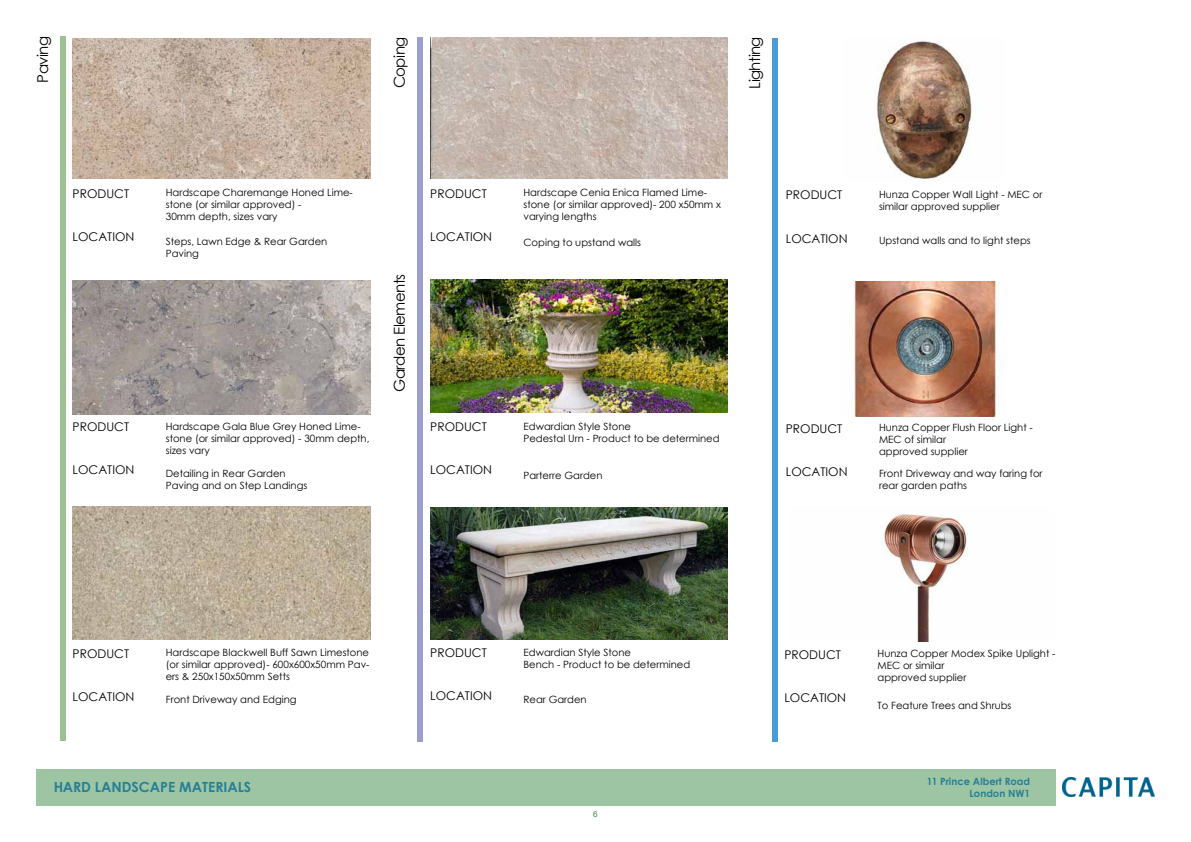
<style>
.page{position:relative;width:1191px;height:842px;background:#fff}
.page>*{position:absolute;margin:0;border:0;box-sizing:border-box;transform-origin:0 0}
.t1{font:15px "Century Gothic";letter-spacing:-.04em;color:#000}
.t2{font:700 14px "Century Gothic";color:#006891}
.t3{font:12px "Century Gothic";color:#000}
.t4{font:10px/12px "Century Gothic";color:#000}
.t5{font:700 10px "Century Gothic";color:#006891}
.t6{font:8px "Arial";color:#3c8c47}
</style>
<div class="page">
<div style="left:36px;top:769px;width:1019px;height:37px;background:#9dc5a3"></div>
<img style="left:1062px;top:778px;width:93px;height:19px">
<img style="left:73px;top:38px;width:297px;height:141px">
<img style="left:430px;top:279px;width:297px;height:134px">
<div style="left:61px;top:37px;width:5px;height:704px;background:#9dc191"></div>
<div style="left:417px;top:38px;width:5px;height:704px;background:#9c9ece"></div>
<div style="left:772px;top:38px;width:5px;height:704px;background:#4b9cd6"></div>
<img style="left:73px;top:280px;width:297px;height:135px">
<img style="left:431px;top:507px;width:296px;height:132px">
<img style="left:73px;top:506px;width:297px;height:133px">
<img style="left:876px;top:41px;width:96px;height:138px">
<img style="left:854px;top:282px;width:142px;height:134px">
<img style="left:883px;top:513px;width:85px;height:128px">
<img style="left:430px;top:38px;width:297px;height:141px">
<h1 class="t1" style="left:32px;top:83px;width:48px;rotate:-90deg">Paving</h1>
<h1 class="t1" style="left:389px;top:88px;width:53px;rotate:-90deg">Coping</h1>
<h1 class="t1" style="left:744px;top:89px;width:54px;rotate:-90deg">Lighting</h1>
<p class="t3" style="left:73px;top:185px;width:58px">PRODUCT</p>
<p class="t3" style="left:73px;top:228px;width:63px">LOCATION</p>
<p class="t3" style="left:73px;top:418px;width:58px">PRODUCT</p>
<p class="t3" style="left:73px;top:462px;width:63px">LOCATION</p>
<p class="t4" style="left:166px;top:186px;width:189px">Hardscape Charemange Honed Lime&shy;stone (or similar approved) -<br>30mm depth, sizes vary</p>
<p class="t4" style="left:523px;top:186px;width:199px">Hardscape Cenia Enica Flamed Lime&shy;stone (or similar approved)- 200 x50mm x varying lengths</p>
<p class="t4" style="left:879px;top:188px;width:165px">Hunza Copper Wall Light - MEC or similar approved supplier</p>
<p class="t3" style="left:430px;top:185px;width:58px">PRODUCT</p>
<p class="t3" style="left:430px;top:228px;width:63px">LOCATION</p>
<p class="t3" style="left:786px;top:187px;width:58px">PRODUCT</p>
<p class="t3" style="left:786px;top:230px;width:63px">LOCATION</p>
<p class="t4" style="left:166px;top:235px;width:163px">Steps, Lawn Edge &amp; Rear Garden<br>Paving</p>
<p class="t4" style="left:523px;top:236px;width:119px">Coping to upstand walls</p>
<p class="t4" style="left:879px;top:234px;width:153px">Upstand walls and to light steps</p>
<h1 class="t1" style="left:389px;top:392px;width:119px;rotate:-90deg">Garden Elements</h1>
<p class="t4" style="left:166px;top:420px;width:205px">Hardscape Gala Blue Grey Honed Lime&shy;stone (or similar approved) - 30mm depth, sizes vary</p>
<p class="t4" style="left:523px;top:420px;width:198px">Edwardian Style Stone<br>Pedestal Urn - Product to be determined</p>
<p class="t4" style="left:879px;top:421px;width:155px">Hunza Copper Flush Floor Light -<br>MEC of similar<br>approved supplier</p>
<p class="t3" style="left:430px;top:418px;width:58px">PRODUCT</p>
<p class="t3" style="left:430px;top:462px;width:63px">LOCATION</p>
<p class="t3" style="left:786px;top:420px;width:58px">PRODUCT</p>
<p class="t3" style="left:786px;top:463px;width:63px">LOCATION</p>
<p class="t4" style="left:166px;top:467px;width:143px">Detailing in Rear Garden<br>Paving and on Step Landings</p>
<p class="t4" style="left:523px;top:469px;width:80px">Parterre Garden</p>
<p class="t4" style="left:879px;top:467px;width:165px">Front Driveway and way faring for rear garden paths</p>
<p class="t3" style="left:73px;top:645px;width:58px">PRODUCT</p>
<p class="t3" style="left:73px;top:688px;width:63px">LOCATION</p>
<p class="t4" style="left:166px;top:646px;width:205px;text-align:justify">Hardscape Blackwell Buff Sawn Limestone (or similar approved)- 600x600x50mm Pav&shy;ers &amp; 250x150x50mm Setts</p>
<p class="t4" style="left:166px;top:693px;width:132px">Front Driveway and Edging</p>
<p class="t3" style="left:430px;top:644px;width:58px">PRODUCT</p>
<p class="t3" style="left:430px;top:688px;width:63px">LOCATION</p>
<p class="t4" style="left:523px;top:646px;width:168px">Edwardian Style Stone<br>Bench - Product to be determined</p>
<p class="t4" style="left:877px;top:647px;width:179px">Hunza Copper Modex Spike Uplight -<br>MEC or similar<br>approved supplier</p>
<p class="t3" style="left:784px;top:646px;width:58px">PRODUCT</p>
<p class="t3" style="left:784px;top:689px;width:63px">LOCATION</p>
<p class="t4" style="left:523px;top:693px;width:65px">Rear Garden</p>
<p class="t4" style="left:877px;top:699px;width:135px">To Feature Trees and Shrubs</p>
<h2 class="t2" style="left:53px;top:776px;width:199px">HARD LANDSCAPE MATERIALS</h2>
<p class="t6" style="left:593px;top:809px;width:6px">6</p>
<p class="t5" style="left:926px;top:773px;width:105px">11 Prince Albert Road</p>
<p class="t5" style="left:969px;top:785px;width:62px">London NW1</p>
</div>
